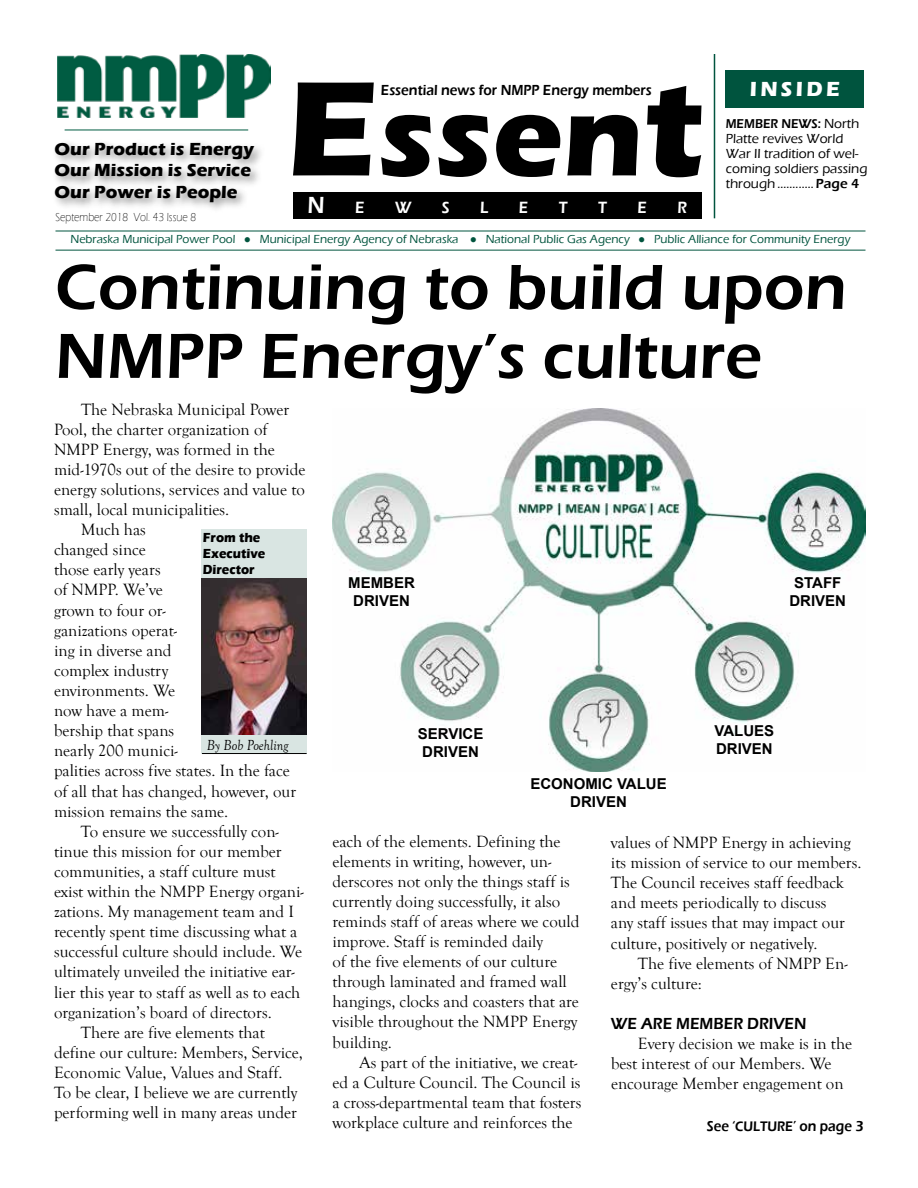
<style>
.page{position:relative;width:918px;height:1188px;background:#fff}
.page>*{position:absolute;margin:0;border:0;box-sizing:border-box;transform-origin:0 0}
.t1{font:700 118.5px "Eras ITC";color:#000}
.t2{font:600 66px/69px "Eras ITC";color:#000}
.t3{font:600 24px "Eras ITC";color:#fff;scale:.91 1}
.t4{font:700 21px "Eras ITC";letter-spacing:.16em;color:#fff}
.t5{font:700 18px/21.6px "Eras ITC";color:#000}
.t6{font:16.8px/20.1px "Goudy Old Style T";color:#000}
.t7{font:600 16.8px "Eras ITC";color:#fff;scale:.91 1}
.t8{font:600 16.5px "Eras ITC";color:#000;scale:.95 1}
.t9{font:700 15px/18px "Arial";color:#000;text-align:center}
.t10{font:600 15px "Eras ITC";color:#000;scale:.91 1}
.t11{font:600 15px "Eras ITC";color:#000;scale:.9 1}
.t12{font:italic 15px "Goudy Old Style T";color:#000;scale:.94 1}
.t13{font:500 13.5px/15px "Eras ITC";color:#000}
.t14{font:700 13.5px/16.2px "Eras ITC";color:#000;scale:.93 1}
.t15{font:600 13.2px "Eras ITC";color:#000;scale:.93 1}
.t16{font:500 12px "Eras ITC";color:#00543e}
.t17{font:300 12px "Eras ITC";color:#000;scale:.88 1}
.s1{font-size:139.5px}
.s2{font-size:142.5px}
.s3{font-weight:500;font-size:13.5px}
.s4{font-weight:600}
.s5{font-size:14.25px}
</style>
<div class="page">
<hr style="left:56px;top:231px;width:810px;height:1px;background:#00543e">
<hr style="left:56px;top:250px;width:810px;height:1px;background:#00543e">
<hr style="left:714px;top:54px;width:1px;height:164px;background:#00543e">
<div style="left:293px;top:192px;width:409px;height:26px;background:#000"></div>
<div style="left:726px;top:70px;width:138px;height:38px;background:#00543e"></div>
<div style="left:52px;top:139px;width:213px;height:75px;background:#000;opacity:.44"></div>
<hr style="left:65px;top:130px;width:183px;height:1px;background:#005c42">
<img style="left:57px;top:54px;width:214px;height:63px">
<div style="left:202px;top:529px;width:105px;height:225px;background:#d9e5e2"></div>
<hr style="left:202px;top:753px;width:105px;height:1px;background:#000">
<img style="left:202px;top:579px;width:105px;height:156px">
<img style="left:332px;top:408px;width:533px;height:364px">
<p class="t5" style="left:55px;top:138px;width:201px">Our Product is Energy<br>Our Mission is Service<br>Our Power is People</p>
<p class="t17" style="left:56px;top:210px;width:161px">September 2018 Vol. 43 Issue 8</p>
<h1 class="t1" style="left:286px;top:68px;width:419px"><span class="s1">E</span>ssen<span class="s2">t</span></h1>
<p class="t10" style="left:381px;top:81px;width:299px">Essential news for NMPP Energy members</p>
<h3 class="t3" style="left:307px;top:191px;width:20px">N</h3>
<p class="t7" style="left:355px;top:198px;width:12px">E</p>
<p class="t7" style="left:395px;top:198px;width:19px">W</p>
<p class="t7" style="left:442px;top:198px;width:10px">S</p>
<p class="t7" style="left:480px;top:198px;width:11px">L</p>
<p class="t7" style="left:519px;top:198px;width:12px">E</p>
<p class="t7" style="left:559px;top:198px;width:11px">T</p>
<p class="t7" style="left:598px;top:198px;width:11px">T</p>
<p class="t7" style="left:638px;top:198px;width:12px">E</p>
<p class="t7" style="left:677px;top:198px;width:12px">R</p>
<p class="t4" style="left:750px;top:77px;width:92px">INSIDE</p>
<p class="t15" style="left:726px;top:116px;width:145px">MEMBER NEWS: <span class="s3">North</span></p>
<p class="t13" style="left:726px;top:131px;width:143px">Platte revives World<br>War II tradition of wel&shy;coming soldiers passing through............ <span class="s4">Page 4</span></p>
<p class="t16" style="left:71px;top:233px;width:781px">Nebraska Municipal Power Pool ● Municipal Energy Agency of Nebraska ● National Public Gas Agency ● Public Alliance for Community Energy</p>
<h2 class="t2" style="left:55px;top:253px;width:793px">Continuing to build upon<br>NMPP Energy’s culture</h2>
<p class="t6" style="left:81px;top:399px;width:210px">The Nebraska Municipal Power</p>
<p class="t6" style="left:54px;top:420px;width:215px">Pool, the charter organization of</p>
<p class="t6" style="left:54px;top:440px;width:222px">NMPP Energy, was formed in the</p>
<p class="t6" style="left:54px;top:460px;width:253px">mid-1970s out of the desire to provide</p>
<p class="t6" style="left:54px;top:480px;width:252px">energy solutions, services and value to</p>
<p class="t6" style="left:54px;top:500px;width:177px">small, local municipalities.</p>
<p class="t6" style="left:81px;top:520px;width:66px">Much has</p>
<p class="t6" style="left:54px;top:540px;width:94px">changed since</p>
<p class="t6" style="left:54px;top:560px;width:108px">those early years</p>
<p class="t6" style="left:54px;top:580px;width:110px">of NMPP. We’ve</p>
<p class="t6" style="left:54px;top:600px;width:113px">grown to four or-</p>
<p class="t6" style="left:54px;top:621px;width:125px">ganizations operat-</p>
<p class="t6" style="left:54px;top:641px;width:119px">ing in diverse and</p>
<p class="t6" style="left:54px;top:661px;width:116px">complex industry</p>
<p class="t6" style="left:54px;top:681px;width:123px">environments. We</p>
<p class="t6" style="left:54px;top:701px;width:116px">now have a mem-</p>
<p class="t6" style="left:54px;top:721px;width:122px">bership that spans</p>
<p class="t6" style="left:54px;top:741px;width:125px">nearly 200 munici-</p>
<p class="t6" style="left:54px;top:761px;width:237px">palities across five states. In the face</p>
<p class="t6" style="left:54px;top:781px;width:244px">of all that has changed, however, our</p>
<p class="t6" style="left:54px;top:801px;width:176px">mission remains the same.</p>
<p class="t6" style="left:81px;top:822px;width:199px">To ensure we successfully con-</p>
<p class="t6" style="left:54px;top:842px;width:229px">tinue this mission for our member</p>
<p class="t6" style="left:54px;top:862px;width:223px">communities, a staff culture must</p>
<p class="t6" style="left:54px;top:882px;width:251px">exist within the NMPP Energy organi-</p>
<p class="t6" style="left:54px;top:902px;width:241px">zations. My management team and I</p>
<p class="t6" style="left:54px;top:922px;width:245px">recently spent time discussing what a</p>
<p class="t6" style="left:54px;top:942px;width:250px">successful culture should include. We</p>
<p class="t6" style="left:54px;top:962px;width:242px">ultimately unveiled the initiative ear-</p>
<p class="t6" style="left:54px;top:982px;width:248px">lier this year to staff as well as to each</p>
<p class="t6" style="left:54px;top:1002px;width:219px">organization’s board of directors.</p>
<p class="t6" style="left:81px;top:1023px;width:185px">There are five elements that</p>
<p class="t6" style="left:54px;top:1043px;width:251px">define our culture: Members, Service,</p>
<p class="t6" style="left:54px;top:1063px;width:230px">Economic Value, Values and Staff.</p>
<p class="t6" style="left:54px;top:1083px;width:245px">To be clear, I believe we are currently</p>
<p class="t6" style="left:54px;top:1103px;width:245px">performing well in many areas under</p>
<p class="t14" style="left:203px;top:529px;width:69px">From the<br>Executive<br>Director</p>
<p class="t9" style="left:789px;top:573px;width:58px">STAFF<br>DRIVEN</p>
<p class="t9" style="left:348px;top:573px;width:68px">MEMBER<br>DRIVEN</p>
<p class="t9" style="left:715px;top:722px;width:61px;text-align:left">VALUES<br>DRIVEN</p>
<p class="t9" style="left:418px;top:725px;width:67px;text-align:left">SERVICE<br>DRIVEN</p>
<p class="t12" style="left:207px;top:737px;width:88px">By Bob Poehling</p>
<p class="t9" style="left:530px;top:774px;width:138px">ECONOMIC VALUE<br>DRIVEN</p>
<p class="t6" style="left:332px;top:831px;width:249px">each of the elements. Defining the elements in writing, however, un&shy;derscores not only the things staff is currently doing successfully, it also reminds staff of areas where we could improve. Staff is reminded daily<br>of the five elements of our culture through laminated and framed wall hangings, clocks and coasters that are visible throughout the NMPP Energy building.</p>
<p class="t6" style="left:332px;top:1052px;width:251px;text-indent:27px">As part of the initiative, we creat&shy;ed a Culture Council. The Council is a cross-departmental team that fosters workplace culture and reinforces the</p>
<p class="t6" style="left:611px;top:833px;width:252px">values of NMPP Energy in achieving its mission of service to our members.<br>The Council receives staff feedback and meets periodically to discuss<br>any staff issues that may impact our culture, positively or negatively.</p>
<p class="t6" style="left:611px;top:953px;width:238px;text-indent:27px">The five elements of NMPP En&shy;ergy’s culture:</p>
<p class="t8" style="left:611px;top:1014px;width:207px">WE ARE MEMBER DRIVEN</p>
<p class="t6" style="left:611px;top:1034px;width:243px;text-indent:27px">Every decision we make is in the best interest of our Members. We encourage Member engagement on</p>
<p class="t11" style="left:707px;top:1118px;width:176px">See ‘<span class="s5">CULTURE</span>’ on page 3</p>
</div>
